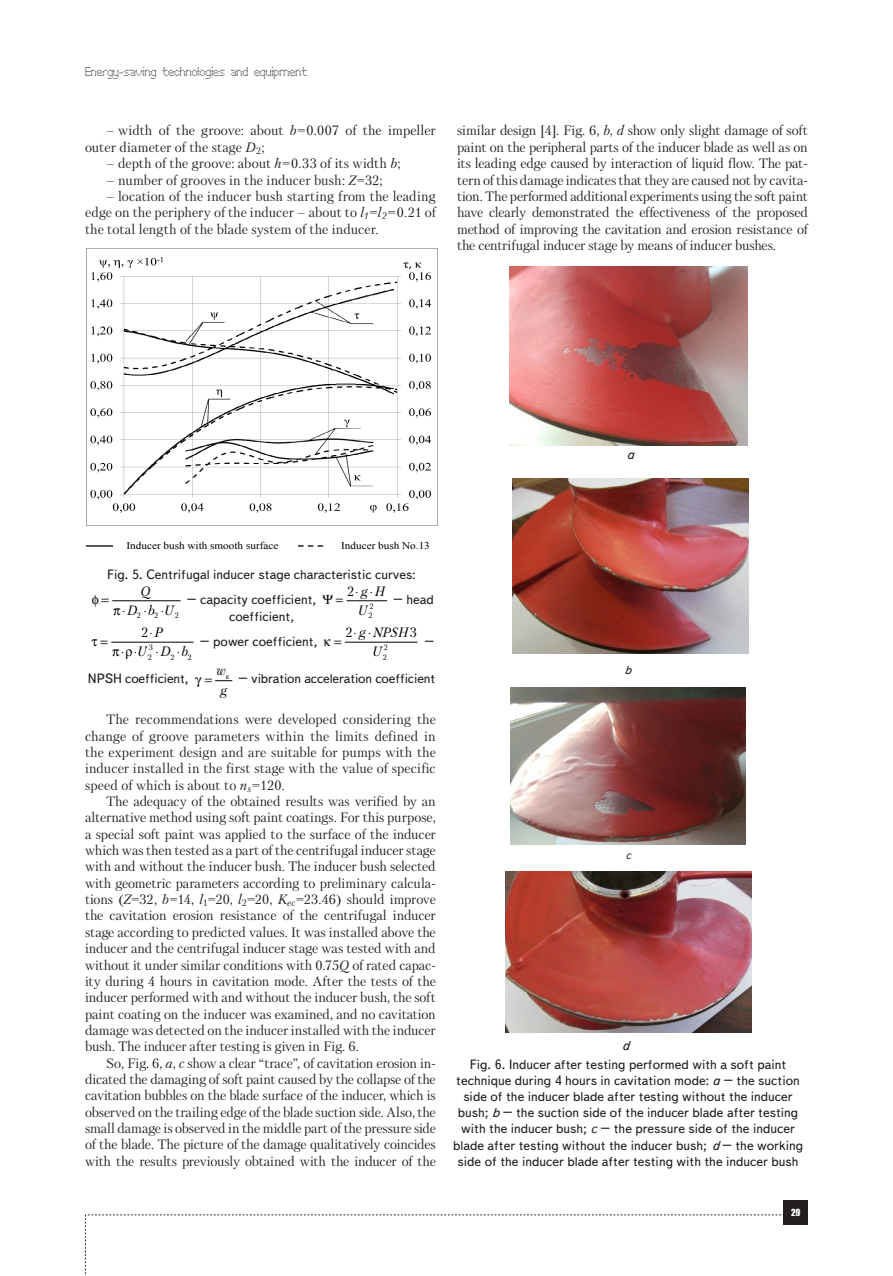
<style>
.page{position:relative;width:893px;height:1276px;background:#fff}
.page>*{position:absolute;margin:0;border:0;box-sizing:border-box;transform-origin:0 0}
.t1{font:13.5px/16.4px "Petersburg C";letter-spacing:-.005em;color:#231f20;text-align:justify}
.t2{font:13.5px/16.2px "Text Book C";color:#231f20;text-align:center}
.t3{font:italic 13.5px/19.4px "Petersburg C";letter-spacing:-.005em;color:#000}
.t4{font:13.5px "Petersburg C";color:#000}
.t5{font:13.5px "Text Book C Italic";color:#231f20}
.t6{font:12.15px "Text Book C Italic";color:#231f20}
.t7{font:12px "Perfo";letter-spacing:.015em;color:#231f20}
.t8{font:11.55px "Text Book C Italic";color:#231f20}
.t9{font:10.35px "Times New Roman";color:#000;scale:1.08 1}
.t10{font:9px "Impact";color:#fff}
.t11{font:7.8px "Petersburg C";color:#000}
.s1{font-style:italic}
.s2{font-style:normal}
.s3{font-family:"Text Book C Italic"}
</style>
<div class="page">
<svg style="left:85px;top:1214px;width:699px;height:62px"></svg>
<img style="left:87px;top:248px;width:350px;height:265px">
<hr style="left:112px;top:600px;width:69px;height:1px;background:#000">
<hr style="left:347px;top:600px;width:40px;height:1px;background:#000">
<hr style="left:111px;top:642px;width:82px;height:1px;background:#000">
<hr style="left:345px;top:642px;width:72px;height:1px;background:#000">
<img style="left:509px;top:266px;width:238px;height:179px">
<img style="left:512px;top:479px;width:237px;height:174px">
<img style="left:511px;top:687px;width:235px;height:158px">
<div style="left:784px;top:1200px;width:24px;height:24px;background:#231f20"></div>
<svg style="left:86px;top:545px;width:27px;height:1px"></svg>
<svg style="left:298px;top:545px;width:25px;height:1px"></svg>
<img style="left:505px;top:871px;width:246px;height:161px">
<svg style="left:112px;top:600px;width:8px;height:2px"></svg>
<svg style="left:111px;top:641px;width:8px;height:2px"></svg>
<svg style="left:215px;top:680px;width:17px;height:2px"></svg>
<p class="t7" style="left:85px;top:65px;width:224px">Energy-saving technologies and equipment</p>
<p class="t1" style="left:85px;top:122px;width:352px;text-indent:21px">– width of the groove: about <span class="s1">b</span>=0.007 of the impeller outer diameter of the stage <span class="s1">D</span><sub>2</sub>;</p>
<p class="t1" style="left:106px;top:155px;width:296px">– depth of the groove: about <span class="s1">h</span>=0.33 of its width <span class="s1">b</span>;</p>
<p class="t1" style="left:106px;top:171px;width:278px">– number of grooves in the inducer bush: <span class="s1">Z</span>=32;</p>
<p class="t1" style="left:85px;top:188px;width:352px;text-indent:21px">– location of the inducer bush starting from the leading edge on the periphery of the inducer – about to <span class="s1">l</span><sub>1</sub><span class="s1">=l</span><sub>2</sub>=0.21 of the total length of the blade system of the inducer.</p>
<p class="t1" style="left:457px;top:122px;width:352px">similar design [4]. Fig. 6, <span class="s1">b</span>, <span class="s1">d</span> show only slight damage of soft paint on the peripheral parts of the inducer blade as well as on its leading edge caused by interaction of liquid flow. The pat&shy;tern of this damage indicates that they are caused not by cavita&shy;tion. The performed additional experiments using the soft paint have clearly demonstrated the effectiveness of the proposed method of improving the cavitation and erosion resistance of the centrifugal inducer stage by means of inducer bushes.</p>
<p class="t5" style="left:627px;top:447px;width:9px">a</p>
<p class="t9" style="left:126px;top:538px;width:142px">Inducer bush with smooth surface</p>
<p class="t9" style="left:341px;top:538px;width:84px">Inducer bush No.13</p>
<p class="t2" style="left:107px;top:566px;width:310px">Fig. 5. Centrifugal inducer stage characteristic curves:</p>
<p class="t3" style="left:122px;top:600px;width:34px">⋅D b</p>
<p class="t3" style="left:140px;top:581px;width:12px">Q</p>
<p class="t4" style="left:347px;top:583px;width:27px">2⋅ ⋅</p>
<p class="t11" style="left:368px;top:611px;width:6px">2</p>
<p class="t3" style="left:358px;top:581px;width:29px">g H<br>U</p>
<p class="t2" style="left:393px;top:592px;width:42px">– head</p>
<p class="t2" style="left:187px;top:592px;width:131px">– capacity coefficient,</p>
<p class="t11" style="left:369px;top:601px;width:6px">2</p>
<p class="t11" style="left:137px;top:611px;width:6px">2</p>
<p class="t11" style="left:154px;top:611px;width:26px">2 <sup>U</sup>2</p>
<p class="t2" style="left:229px;top:608px;width:66px">coefficient,</p>
<p class="t3" style="left:121px;top:622px;width:69px;text-align:center"><span class="s2">2</span>⋅P<br>⋅ ⋅U Db</p>
<p class="t11" style="left:148px;top:652px;width:6px">2</p>
<p class="t11" style="left:149px;top:643px;width:6px">3</p>
<p class="t11" style="left:170px;top:652px;width:6px">2</p>
<p class="t11" style="left:188px;top:652px;width:6px">2</p>
<p class="t2" style="left:200px;top:633px;width:119px">– power coefficient,</p>
<p class="t4" style="left:345px;top:624px;width:27px">2⋅ ⋅</p>
<p class="t3" style="left:359px;top:622px;width:59px">g NPSH<span class="s2">3</span></p>
<p class="t11" style="left:383px;top:652px;width:6px">2</p>
<p class="t11" style="left:384px;top:643px;width:6px">2</p>
<p class="t3" style="left:372px;top:642px;width:11px">U</p>
<p class="t2" style="left:425px;top:633px;width:11px">–</p>
<p class="t3" style="left:217px;top:661px;width:15px">w<sub>к </sub>g</p>
<p class="t2" style="left:88px;top:670px;width:102px">NPSH coefficient,</p>
<p class="t2" style="left:238px;top:670px;width:199px">– vibration acceleration coefficient</p>
<p class="t1" style="left:85px;top:711px;width:352px;text-indent:21px">The recommendations were developed considering the change of groove parameters within the limits defined in the experiment design and are suitable for pumps with the inducer installed in the first stage with the value of specific speed of which is about to <span class="s1">n</span><sub>s</sub>=120.</p>
<p class="t1" style="left:85px;top:793px;width:352px;text-indent:21px">The adequacy of the obtained results was verified by an alternative method using soft paint coatings. For this purpose, a special soft paint was applied to the surface of the inducer which was then tested as a part of the centrifugal inducer stage with and without the inducer bush. The inducer bush selected with geometric parameters according to preliminary calcula&shy;tions (<span class="s1">Z</span>=32, <span class="s1">b</span>=14, <span class="s1">l</span><sub>1</sub>=20, <span class="s1">l</span><sub>2</sub>=20, <span class="s1">K</span><sub>ec</sub>=23.46) should improve the cavitation erosion resistance of the centrifugal inducer stage according to predicted values. It was installed above the inducer and the centrifugal inducer stage was tested with and without it under similar conditions with 0.75<span class="s1">Q</span> of rated capac&shy;ity during 4 hours in cavitation mode. After the tests of the inducer performed with and without the inducer bush, the soft paint coating on the inducer was examined, and no cavitation damage was detected on the inducer installed with the inducer bush. The inducer after testing is given in Fig. 6.</p>
<p class="t1" style="left:85px;top:1054px;width:352px;text-indent:21px">So, Fig. 6, <span class="s1">a</span>, <span class="s1">c</span> show a clear “trace”, of cavitation erosion in&shy;dicated the damaging of soft paint caused by the collapse of the cavitation bubbles on the blade surface of the inducer, which is observed on the trailing edge of the blade suction side. Also, the small damage is observed in the middle part of the pressure side of the blade. The picture of the damage qualitatively coincides with the results previously obtained with the inducer of the</p>
<p class="t6" style="left:625px;top:663px;width:8px">b</p>
<p class="t8" style="left:625px;top:848px;width:7px">c</p>
<p class="t5" style="left:622px;top:1038px;width:9px">d</p>
<p class="t2" style="left:453px;top:1056px;width:352px">Fig. 6. Inducer after testing performed with a soft paint technique during 4 hours in cavitation mode: <span class="s3">a</span> – the suction side of the inducer blade after testing without the inducer bush; <span class="s3">b</span> – the suction side of the inducer blade after testing with the inducer bush; <span class="s3">c</span> – the pressure side of the inducer blade after testing without the inducer bush; <span class="s3">d</span> – the working side of the inducer blade after testing with the inducer bush</p>
<p class="t10" style="left:791px;top:1205px;width:11px">29</p>
</div>
